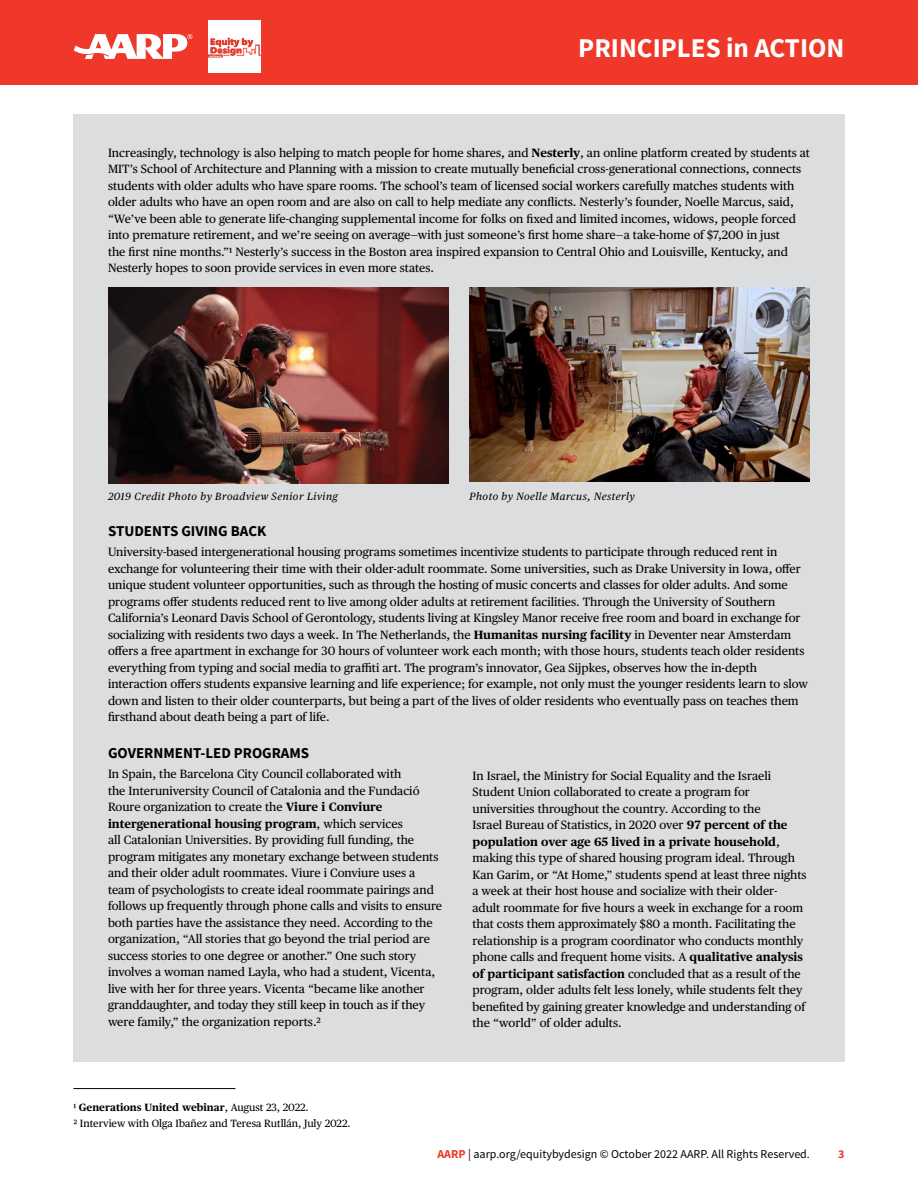
<style>
.page{position:relative;width:918px;height:1188px;background:#fff}
.page>*{position:absolute;margin:0;border:0;box-sizing:border-box;transform-origin:0 0}
.t1{font:700 27px "Source Sans Pro";color:#fff}
.t2{font:700 15px "Source Sans Pro";color:#000}
.t3{font:12px/16.5px "Publico Text";color:#000}
.t4{font:12px "Source Sans Pro";color:#000}
.t5{font:700 12px "Source Sans Pro";color:#ef3829}
.t6{font:10.5px/16.5px "Publico Text";color:#000}
.t7{font:italic 10.5px "Publico Text";letter-spacing:.05em;color:#000}
.s1{font-weight:700}
.s2{font-weight:700;color:#ef3829}
</style>
<div class="page">
<div style="left:0;top:0;width:918px;height:85px;background:#ef3829"></div>
<svg style="left:74px;top:34px;width:118px;height:25px"></svg>
<img style="left:209px;top:21px;width:52px;height:51px">
<hr style="left:73px;top:1088px;width:162px;height:1px;background:#000">
<div style="left:73px;top:115px;width:772px;height:947px;background:#dcddde"></div>
<img style="left:108px;top:288px;width:341px;height:196px">
<img style="left:469px;top:288px;width:341px;height:194px">
<h1 class="t1" style="left:578px;top:29px;width:268px">PRINCIPLES in ACTION</h1>
<p class="t3" style="left:108px;top:144px;width:704px">Increasingly, technology is also helping to match people for home shares, and <span class="s1">Nesterly</span>, an online platform created by students at MIT’s School of Architecture and Planning with a mission to create mutually beneficial cross-generational connections, connects students with older adults who have spare rooms. The school’s team of licensed social workers carefully matches students with older adults who have an open room and are also on call to help mediate any conflicts. Nesterly’s founder, Noelle Marcus, said, “We’ve been able to generate life-changing supplemental income for folks on fixed and limited incomes, widows, people forced into premature retirement, and we’re seeing on average—with just someone’s first home share—a take-home of $7,200 in just<br>the first nine months.”1 Nesterly’s success in the Boston area inspired expansion to Central Ohio and Louisville, Kentucky, and Nesterly hopes to soon provide services in even more states.</p>
<p class="t7" style="left:108px;top:489px;width:231px">2019 Credit Photo by Broadview Senior Living</p>
<p class="t7" style="left:469px;top:489px;width:167px">Photo by Noelle Marcus, Nesterly</p>
<p class="t2" style="left:108px;top:521px;width:160px">STUDENTS GIVING BACK</p>
<p class="t3" style="left:108px;top:543px;width:701px">University-based intergenerational housing programs sometimes incentivize students to participate through reduced rent in exchange for volunteering their time with their older-adult roommate. Some universities, such as Drake University in Iowa, offer unique student volunteer opportunities, such as through the hosting of music concerts and classes for older adults. And some programs offer students reduced rent to live among older adults at retirement facilities. Through the University of Southern California’s Leonard Davis School of Gerontology, students living at Kingsley Manor receive free room and board in exchange for socializing with residents two days a week. In The Netherlands, the <span class="s1">Humanitas nursing facility</span> in Deventer near Amsterdam offers a free apartment in exchange for 30 hours of volunteer work each month; with those hours, students teach older residents everything from typing and social media to graffiti art. The program’s innovator, Gea Sijpkes, observes how the in-depth interaction offers students expansive learning and life experience; for example, not only must the younger residents learn to slow down and listen to their older counterparts, but being a part of the lives of older residents who eventually pass on teaches them firsthand about death being a part of life.</p>
<p class="t2" style="left:108px;top:743px;width:203px">GOVERNMENT-LED PROGRAMS</p>
<p class="t3" style="left:108px;top:765px;width:336px">In Spain, the Barcelona City Council collaborated with<br>the Interuniversity Council of Catalonia and the Fundació Roure organization to create the <span class="s1">Viure i Conviure intergenerational housing program</span>, which services<br>all Catalonian Universities. By providing full funding, the program mitigates any monetary exchange between students and their older adult roommates. Viure i Conviure uses a team of psychologists to create ideal roommate pairings and follows up frequently through phone calls and visits to ensure both parties have the assistance they need. According to the organization, “All stories that go beyond the trial period are success stories to one degree or another.” One such story involves a woman named Layla, who had a student, Vicenta, live with her for three years. Vicenta “became like another granddaughter, and today they still keep in touch as if they were family,” the organization reports.2</p>
<p class="t3" style="left:472px;top:766px;width:336px">In Israel, the Ministry for Social Equality and the Israeli Student Union collaborated to create a program for universities throughout the country. According to the<br>Israel Bureau of Statistics, in 2020 over <span class="s1">97 percent of the population over age 65 lived in a private household</span>, making this type of shared housing program ideal. Through Kan Garim, or “At Home,” students spend at least three nights a week at their host house and socialize with their older&shy;adult roommate for five hours a week in exchange for a room that costs them approximately $80 a month. Facilitating the relationship is a program coordinator who conducts monthly phone calls and frequent home visits. A <span class="s1">qualitative analysis of participant satisfaction</span> concluded that as a result of the program, older adults felt less lonely, while students felt they benefited by gaining greater knowledge and understanding of the “world” of older adults.</p>
<p class="t6" style="left:73px;top:1098px;width:279px">1 <span class="s1">Generations United webinar</span>, August 23, 2022.<br>2 Interview with Olga Ibañez and Teresa Rutllán, July 2022.</p>
<p class="t4" style="left:437px;top:1147px;width:374px"><span class="s2">AARP</span> | aarp.org/equitybydesign © October 2022 AARP. All Rights Reserved.</p>
<p class="t5" style="left:838px;top:1146px;width:8px">3</p>
</div>
